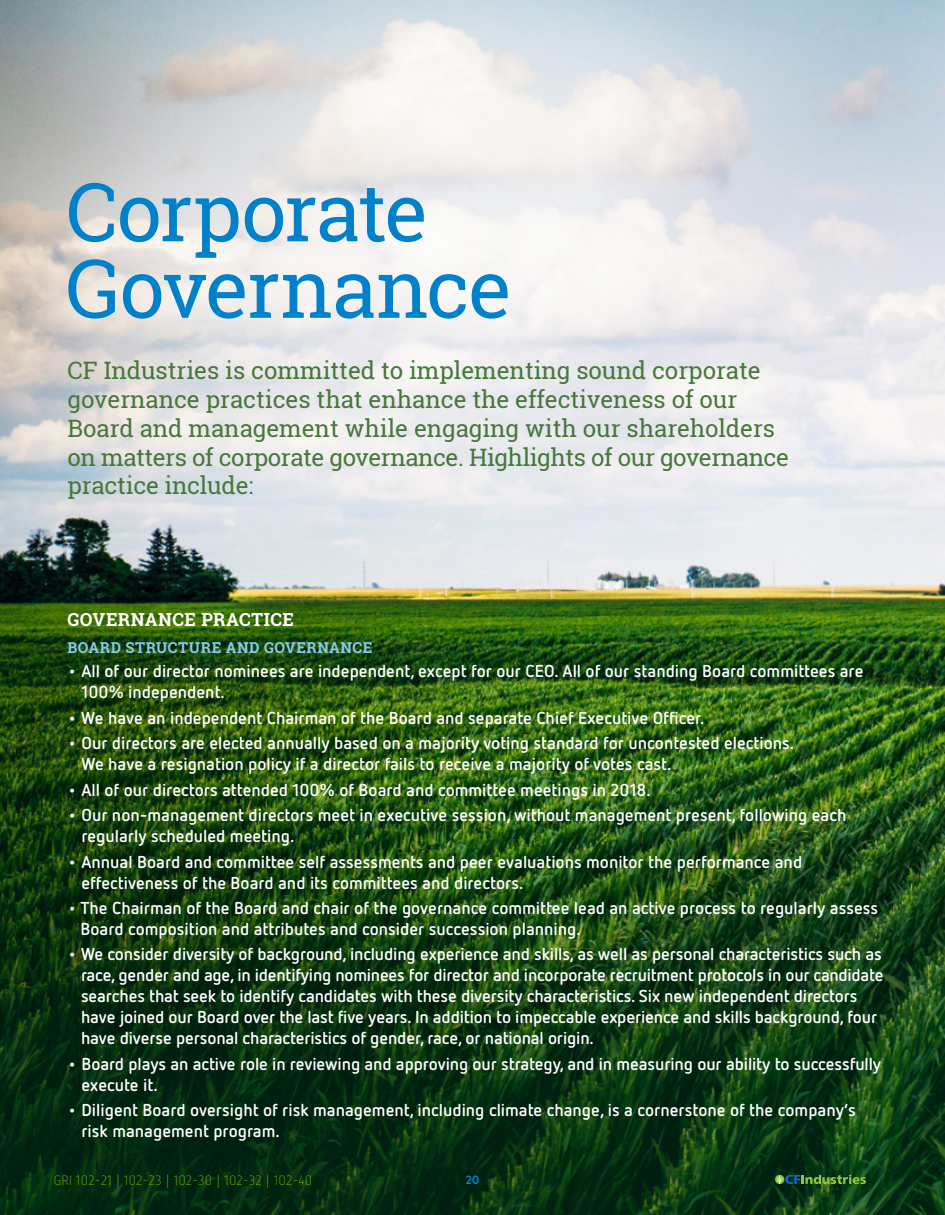
<style>
.page{position:relative;width:945px;height:1215px;background:#fff}
.page>*{position:absolute;margin:0;border:0;box-sizing:border-box;transform-origin:0 0}
.t1{font:81.15px/76.5px "Roboto Slab";letter-spacing:-.025em;color:#0081c9}
.t2{font:24px/28.8px "Roboto Slab";color:#48773c}
.t3{font:700 18px "Roboto Slab";letter-spacing:.025em;color:#fff}
.t4{font:700 17.25px/21px "Netto OT";color:#fff}
.t5{font:700 15px "Roboto Slab";letter-spacing:.035em;color:#86cde9}
.t6{font:300 13.5px "Netto OT";color:#7ebb00}
.t7{font:700 12px "Brandon Text";color:#0081c9}
</style>
<div class="page">
<img style="left:0;top:394px;width:945px;height:821px">
<svg style="left:775px;top:1175px;width:92px;height:9px"></svg>
<h1 class="t1" style="left:66px;top:173px;width:447px">Corporate<br>Governance</h1>
<p class="t2" style="left:68px;top:356px;width:723px">CF Industries is committed to implementing sound corporate governance practices that enhance the effectiveness of our Board and management while engaging with our shareholders on matters of corporate governance. Highlights of our governance practice include:</p>
<p class="t3" style="left:68px;top:607px;width:228px">GOVERNANCE PRACTICE</p>
<p class="t5" style="left:68px;top:638px;width:306px">BOARD STRUCTURE AND GOVERNANCE</p>
<p class="t4" style="left:81px;top:660px;width:784px;text-indent:-14px">• All of our director nominees are independent, except for our CEO. All of our standing Board committees are<br>100% independent.</p>
<p class="t4" style="left:68px;top:707px;width:639px">• We have an independent Chairman of the Board and separate Chief Executive Officer.</p>
<p class="t4" style="left:81px;top:732px;width:714px;text-indent:-14px">• Our directors are elected annually based on a majority voting standard for uncontested elections.<br>We have a resignation policy if a director fails to receive a majority of votes cast.</p>
<p class="t4" style="left:68px;top:779px;width:585px">• All of our directors attended 100% of Board and committee meetings in 2018.</p>
<p class="t4" style="left:81px;top:804px;width:766px;text-indent:-14px">• Our non-management directors meet in executive session, without management present, following each regularly scheduled meeting.</p>
<p class="t4" style="left:81px;top:850px;width:722px;text-indent:-14px">• Annual Board and committee self assessments and peer evaluations monitor the performance and effectiveness of the Board and its committees and directors.</p>
<p class="t4" style="left:80px;top:897px;width:799px;text-indent:-13px">• The Chairman of the Board and chair of the governance committee lead an active process to regularly assess<br>Board composition and attributes and consider succession planning.</p>
<p class="t4" style="left:81px;top:943px;width:804px;text-indent:-14px">• We consider diversity of background, including experience and skills, as well as personal characteristics such as race, gender and age, in identifying nominees for director and incorporate recruitment protocols in our candidate searches that seek to identify candidates with these diversity characteristics. Six new independent directors have joined our Board over the last five years. In addition to impeccable experience and skills background, four have diverse personal characteristics of gender, race, or national origin.</p>
<p class="t4" style="left:81px;top:1053px;width:801px;text-indent:-14px">• Board plays an active role in reviewing and approving our strategy, and in measuring our ability to successfully execute it.</p>
<p class="t4" style="left:81px;top:1099px;width:776px;text-indent:-14px">• Diligent Board oversight of risk management, including climate change, is a cornerstone of the company’s risk management program.</p>
<p class="t6" style="left:54px;top:1172px;width:260px">GRI 102-21 | 102-23 | 102-30 | 102-32 | 102-40</p>
<p class="t7" style="left:465px;top:1171px;width:16px">20</p>
</div>
